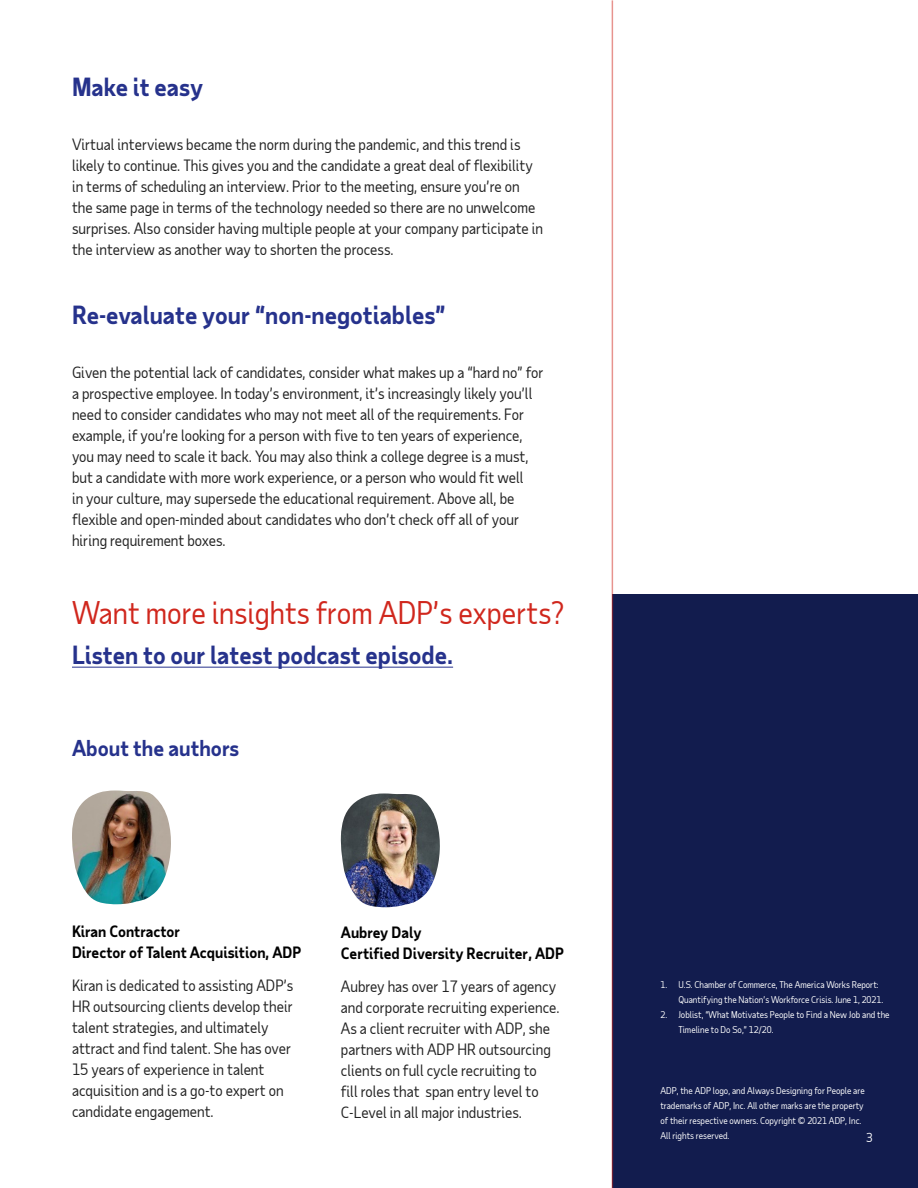
<style>
.page{position:relative;width:918px;height:1188px;background:#fff}
.page>*{position:absolute;margin:0;border:0;box-sizing:border-box;transform-origin:0 0}
.t1{font:30px "Taub Sans";color:#d0271d}
.t2{font:700 24px "Taub Sans";color:#26328c}
.t3{font:700 21px "Taub Sans";color:#26328c}
.t4{font:15px/21px "Taub Sans";color:#222}
.t5{font:700 15px/21px "Taub Sans";color:#000}
.t6{font:12px "Taub Sans";color:#fff}
.t7{font:9px/15px "Taub Sans";color:#fff}
</style>
<div class="page">
<div style="left:612px;top:594px;width:306px;height:594px;background:#121c4e"></div>
<hr style="left:612px;top:0;width:1px;height:1188px;background:#d0271d">
<img style="left:341px;top:793px;width:99px;height:114px">
<img style="left:72px;top:790px;width:99px;height:114px">
<hr style="left:72px;top:667px;width:381px;height:1px;background:#26328c">
<h2 class="t2" style="left:72px;top:71px;width:133px">Make it easy</h2>
<p class="t4" style="left:72px;top:134px;width:473px">Virtual interviews became the norm during the pandemic, and this trend is likely to continue. This gives you and the candidate a great deal of flexibility in terms of scheduling an interview. Prior to the meeting, ensure you’re on the same page in terms of the technology needed so there are no unwelcome surprises. Also consider having multiple people at your company participate in the interview as another way to shorten the process.</p>
<h2 class="t2" style="left:72px;top:299px;width:375px">Re-evaluate your “non-negotiables”</h2>
<p class="t4" style="left:72px;top:362px;width:473px">Given the potential lack of candidates, consider what makes up a “hard no” for a prospective employee. In today’s environment, it’s increasingly likely you’ll need to consider candidates who may not meet all of the requirements. For example, if you’re looking for a person with five to ten years of experience, you may need to scale it back. You may also think a college degree is a must, but a candidate with more work experience, or a person who would fit well<br>in your culture, may supersede the educational requirement. Above all, be flexible and open-minded about candidates who don’t check off all of your hiring requirement boxes.</p>
<h1 class="t1" style="left:72px;top:594px;width:494px">Want more insights from ADP’s experts?</h1>
<h2 class="t2" style="left:72px;top:639px;width:383px">Listen to our latest podcast episode.</h2>
<h3 class="t3" style="left:72px;top:734px;width:169px">About the authors</h3>
<p class="t5" style="left:72px;top:920px;width:231px">Kiran Contractor<br>Director of Talent Acquisition, ADP</p>
<p class="t4" style="left:72px;top:974px;width:223px">Kiran is dedicated to assisting ADP’s HR outsourcing clients develop their talent strategies, and ultimately attract and find talent. She has over 15 years of experience in talent acquisition and is a go-to expert on candidate engagement.</p>
<p class="t5" style="left:341px;top:921px;width:225px">Aubrey Daly<br>Certified Diversity Recruiter, ADP</p>
<p class="t4" style="left:341px;top:975px;width:220px">Aubrey has over 17 years of agency and corporate recruiting experience.<br>As a client recruiter with ADP, she partners with ADP HR outsourcing clients on full cycle recruiting to<br>fill roles that span entry level to C-Level in all major industries.</p>
<p class="t7" style="left:678px;top:977px;width:206px;text-indent:-18px">1. U.S. Chamber of Commerce, The America Works Report:<br>Quantifying the Nation’s Workforce Crisis. June 1, 2021.</p>
<p class="t7" style="left:678px;top:1007px;width:213px;text-indent:-18px">2. Joblist, “What Motivates People to Find a New Job and the<br>Timeline to Do So,” 12/20.</p>
<p class="t7" style="left:660px;top:1082px;width:206px">ADP, the ADP logo, and Always Designing for People are trademarks of ADP, Inc. All other marks are the property of their respective owners. Copyright © 2021 ADP, Inc.<br>All rights reserved.</p>
<p class="t6" style="left:866px;top:1129px;width:8px">3</p>
</div>
